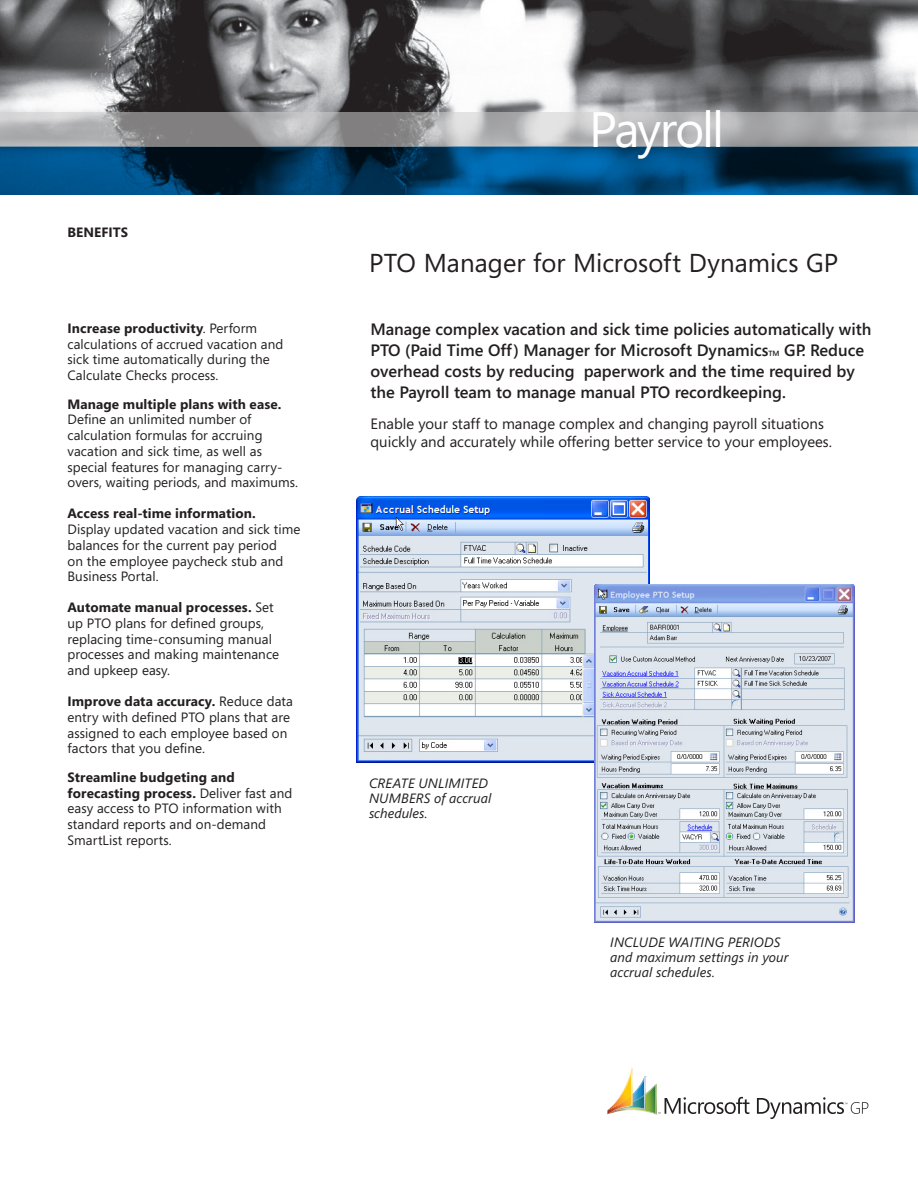
<style>
.page{position:relative;width:918px;height:1188px;background:#fff}
.page>*{position:absolute;margin:0;border:0;box-sizing:border-box;transform-origin:0 0}
.t1{font:49.8px "Segoe";letter-spacing:-.045em;color:#fff}
.t2{font:25.8px "Segoe";color:#231f20}
.t3{font:600 16.5px/21px "Segoe";color:#231f20}
.t4{font:15px/18px "Segoe";color:#231f20}
.t5{font:13.5px/15.8px "Segoe";letter-spacing:.005em;color:#231f20}
.t6{font:italic 13.5px/15px "Segoe";letter-spacing:.005em;color:#231f20}
.t7{font:700 13.5px "Segoe";letter-spacing:.005em;color:#231f20}
.s1{font-weight:700}
.s2{font-size:7.5px}
</style>
<div class="page">
<img style="left:0;top:0;width:918px;height:112px">
<svg style="left:757px;top:1097px;width:111px;height:22px"></svg>
<svg style="left:608px;top:1068px;width:141px;height:47px"></svg>
<svg style="left:0;top:147px;width:918px;height:48px"></svg>
<svg style="left:0;top:112px;width:918px;height:35px"></svg>
<img style="left:356px;top:497px;width:293px;height:266px">
<img style="left:595px;top:585px;width:259px;height:337px">
<p class="t7" style="left:68px;top:222px;width:62px">BENEFITS</p>
<p class="t5" style="left:68px;top:320px;width:217px"><span class="s1">Increase productivity</span>. Perform calculations of accrued vacation and sick time automatically during the Calculate Checks process.</p>
<p class="t7" style="left:68px;top:394px;width:216px">Manage multiple plans with ease.</p>
<p class="t5" style="left:68px;top:411px;width:232px">Define an unlimited number of calculation formulas for accruing vacation and sick time, as well as special features for managing carry&shy;overs, waiting periods, and maximums.</p>
<p class="t7" style="left:68px;top:504px;width:190px">Access real-time information.</p>
<p class="t5" style="left:68px;top:521px;width:234px">Display updated vacation and sick time balances for the current pay period<br>on the employee paycheck stub and<br>Business Portal.</p>
<p class="t5" style="left:68px;top:599px;width:213px"><span class="s1">Automate manual processes.</span> Set up PTO plans for defined groups, replacing time-consuming manual processes and making maintenance and upkeep easy.</p>
<p class="t5" style="left:68px;top:693px;width:227px"><span class="s1">Improve data accuracy.</span> Reduce data entry with defined PTO plans that are assigned to each employee based on factors that you define.</p>
<p class="t5" style="left:68px;top:769px;width:226px"><span class="s1">Streamline budgeting and forecasting process.</span> Deliver fast and easy access to PTO information with standard reports and on-demand<br>SmartList reports.</p>
<h1 class="t1" style="left:589px;top:95px;width:136px">Payroll</h1>
<h2 class="t2" style="left:369px;top:245px;width:471px">PTO Manager for Microsoft Dynamics GP</h2>
<p class="t3" style="left:370px;top:318px;width:503px">Manage complex vacation and sick time policies automatically with PTO (Paid Time Off) Manager for Microsoft Dynamics<span class="s2">TM</span> GP. Reduce overhead costs by reducing paperwork and the time required by the Payroll team to manage manual PTO recordkeeping.</p>
<p class="t4" style="left:370px;top:414px;width:463px">Enable your staff to manage complex and changing payroll situations quickly and accurately while offering better service to your employees.</p>
<p class="t6" style="left:369px;top:775px;width:124px">CREATE UNLIMITED<br>NUMBERS of accrual schedules.</p>
<p class="t6" style="left:610px;top:935px;width:180px">INCLUDE WAITING PERIODS and maximum settings in your accrual schedules.</p>
</div>
